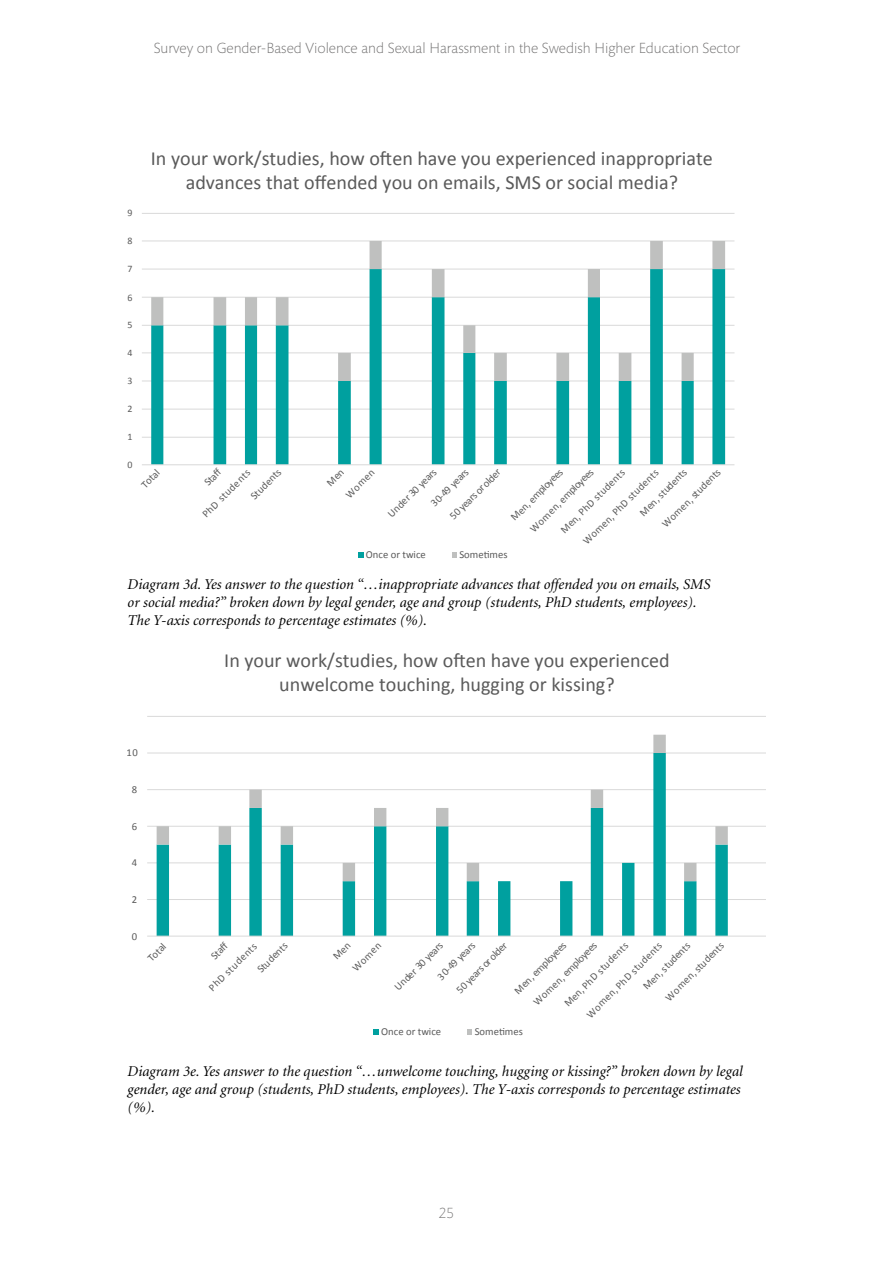
<style>
.page{position:relative;width:893px;height:1263px;background:#fff}
.page>*{position:absolute;margin:0;border:0;box-sizing:border-box;transform-origin:0 0}
.t1{font:20.1px/24.2px "Calibri";color:#5a5a5a;text-align:center}
.Brödtext{font:italic 15px/18px "Minion";color:#000}
.Bildtext{font:italic 15px/18px "Minion";color:#000}
.t2{font:300 15px "Mundo Sans Std";color:#706f6f}
.t3{font:10.65px/21.8px "Calibri";color:#5a5a5a}
.t4{font:9.9px "Calibri";color:#5a5a5a}
</style>
<div class="page">
<hr style="left:142px;top:437px;width:592px;height:1px;background:#d9d9d9">
<hr style="left:142px;top:409px;width:592px;height:1px;background:#d9d9d9">
<hr style="left:142px;top:381px;width:592px;height:1px;background:#d9d9d9">
<hr style="left:142px;top:352px;width:592px;height:1px;background:#d9d9d9">
<hr style="left:142px;top:325px;width:592px;height:1px;background:#d9d9d9">
<hr style="left:142px;top:297px;width:592px;height:1px;background:#d9d9d9">
<hr style="left:142px;top:269px;width:592px;height:1px;background:#d9d9d9">
<hr style="left:142px;top:241px;width:592px;height:1px;background:#d9d9d9">
<hr style="left:142px;top:213px;width:592px;height:1px;background:#d9d9d9">
<svg style="left:151px;top:381px;width:574px;height:83px"></svg>
<svg style="left:151px;top:241px;width:574px;height:140px"></svg>
<hr style="left:142px;top:464px;width:592px;height:1px;background:#d9d9d9">
<svg style="left:358px;top:553px;width:5px;height:5px"></svg>
<svg style="left:452px;top:553px;width:5px;height:5px"></svg>
<svg style="left:373px;top:1029px;width:6px;height:6px"></svg>
<svg style="left:467px;top:1029px;width:5px;height:6px"></svg>
<hr style="left:147px;top:899px;width:618px;height:1px;background:#d9d9d9">
<hr style="left:147px;top:862px;width:618px;height:1px;background:#d9d9d9">
<hr style="left:147px;top:826px;width:618px;height:1px;background:#d9d9d9">
<hr style="left:147px;top:789px;width:618px;height:1px;background:#d9d9d9">
<hr style="left:147px;top:752px;width:618px;height:1px;background:#d9d9d9">
<hr style="left:147px;top:716px;width:618px;height:1px;background:#d9d9d9">
<svg style="left:157px;top:881px;width:571px;height:55px"></svg>
<svg style="left:157px;top:735px;width:571px;height:146px"></svg>
<hr style="left:147px;top:936px;width:618px;height:1px;background:#d9d9d9">
<h2 class="t2" style="left:154px;top:40px;width:588px">Survey on Gender-Based Violence and Sexual Harassment in the Swedish Higher Education Sector</h2>
<p class="t4" style="left:128px;top:207px;width:7px">9</p>
<p class="t4" style="left:128px;top:235px;width:7px">8</p>
<p class="t4" style="left:128px;top:263px;width:7px">7</p>
<p class="t4" style="left:128px;top:291px;width:7px">6</p>
<p class="t4" style="left:128px;top:318px;width:7px">5</p>
<p class="t4" style="left:128px;top:347px;width:7px">4</p>
<p class="t4" style="left:128px;top:375px;width:7px">3</p>
<p class="t4" style="left:128px;top:402px;width:7px">2</p>
<p class="t1" style="left:151px;top:147px;width:563px">In your work/studies, how often have you experienced inappropriate advances that offended you on emails, SMS or social media?</p>
<p class="t4" style="left:128px;top:430px;width:7px">1</p>
<p class="t4" style="left:128px;top:458px;width:7px">0</p>
<p class="t3" style="left:135px;top:478px;width:23px;rotate:-45deg">Total</p>
<p class="t3" style="left:198px;top:476px;width:25px;rotate:-45deg">Staff</p>
<p class="t3" style="left:444px;top:510px;width:69px;rotate:-45deg">50 years or older</p>
<p class="t3" style="left:505px;top:511px;width:70px;rotate:-45deg">Men, employees</p>
<p class="t3" style="left:425px;top:497px;width:50px;rotate:-45deg">30-49 years</p>
<p class="t3" style="left:196px;top:508px;width:65px;rotate:-45deg">PhD students</p>
<p class="t3" style="left:245px;top:490px;width:40px;rotate:-45deg">Students</p>
<p class="t3" style="left:324px;top:473px;width:37px;text-indent:-5px;rotate:-45deg">Men<br>Women</p>
<p class="t3" style="left:382px;top:508px;width:66px;rotate:-45deg">Under 30 years</p>
<p class="t3" style="left:524px;top:523px;width:87px;rotate:-45deg">Women, employees</p>
<p class="t3" style="left:620px;top:493px;width:64px;line-height:19.8px;text-indent:-60px;rotate:-45deg">Women, PhD students<br>Men, students</p>
<p class="t3" style="left:656px;top:518px;width:80px;rotate:-45deg">Women, students</p>
<p class="t3" style="left:555px;top:524px;width:87px;rotate:-45deg">Men, PhD students</p>
<p class="t3" style="left:366px;top:544px;width:61px">Once or twice</p>
<p class="t3" style="left:459px;top:544px;width:50px">Sometimes</p>
<p class="Brödtext" style="left:128px;top:576px;width:584px">Diagram 3d. Yes answer to the question “…inappropriate advances that offended you on emails, SMS or social media?” broken down by legal gender, age and group (students, PhD students, employees).<br>The Y-axis corresponds to percentage estimates (%).</p>
<p class="t1" style="left:224px;top:648px;width:447px">In your work/studies, how often have you experienced unwelcome touching, hugging or kissing?</p>
<p class="t3" style="left:126px;top:741px;width:13px">10</p>
<p class="t3" style="left:132px;top:779px;width:7px">8</p>
<p class="t3" style="left:132px;top:815px;width:7px">6</p>
<p class="t3" style="left:132px;top:852px;width:7px">4</p>
<p class="t3" style="left:132px;top:889px;width:7px">2</p>
<p class="t3" style="left:132px;top:925px;width:7px">0</p>
<p class="t3" style="left:142px;top:952px;width:23px;rotate:-45deg">Total</p>
<p class="t3" style="left:205px;top:950px;width:25px;rotate:-45deg">Staff</p>
<p class="t3" style="left:450px;top:984px;width:69px;rotate:-45deg">50 years or older</p>
<p class="t3" style="left:508px;top:984px;width:70px;rotate:-45deg">Men, employees</p>
<p class="t3" style="left:431px;top:970px;width:50px;rotate:-45deg">30-49 years</p>
<p class="t3" style="left:203px;top:981px;width:65px;rotate:-45deg">PhD students</p>
<p class="t3" style="left:251px;top:963px;width:40px;rotate:-45deg">Students</p>
<p class="t3" style="left:331px;top:946px;width:37px;text-indent:-5px;rotate:-45deg">Men<br>Women</p>
<p class="t3" style="left:388px;top:981px;width:66px;rotate:-45deg">Under 30 years</p>
<p class="t3" style="left:527px;top:996px;width:87px;rotate:-45deg">Women, employees</p>
<p class="t3" style="left:624px;top:967px;width:64px;line-height:19.8px;text-indent:-60px;rotate:-45deg">Women, PhD students<br>Men, students</p>
<p class="t3" style="left:659px;top:991px;width:80px;rotate:-45deg">Women, students</p>
<p class="t3" style="left:558px;top:997px;width:87px;rotate:-45deg">Men, PhD students</p>
<p class="t3" style="left:381px;top:1021px;width:61px">Once or twice</p>
<p class="t3" style="left:475px;top:1021px;width:50px">Sometimes</p>
<p class="Bildtext" style="left:128px;top:1062px;width:617px">Diagram 3e. Yes answer to the question “…unwelcome touching, hugging or kissing?” broken down by legal gender, age and group (students, PhD students, employees). The Y-axis corresponds to percentage estimates (%).</p>
<h2 class="t2" style="left:439px;top:1205px;width:17px">25</h2>
</div>
